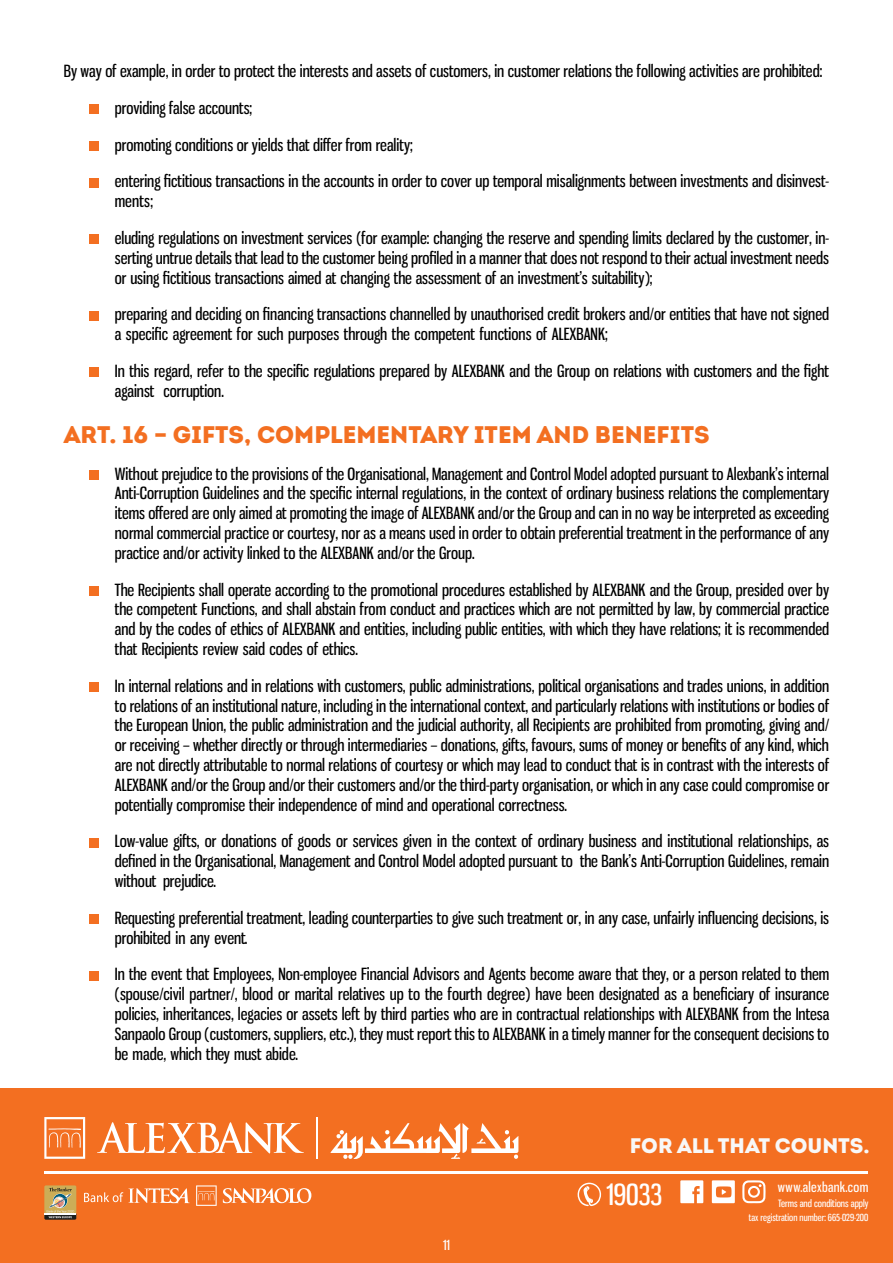
<style>
.page{position:relative;width:893px;height:1263px;background:#fff}
.page>*{position:absolute;margin:0;border:0;box-sizing:border-box;transform-origin:0 0}
.t1{font:28.8px "Gnuolane Rg";color:#fff}
.t2{font:900 24px "Intro";color:#f36f21}
.t3{font:900 21px "Intro";color:#f8f8f8}
.t4{font:16.5px/19.8px "Gnuolane";color:#000;text-align:justify}
.t5{font:13.65px "Gnuolane Rg";letter-spacing:.02em;color:#fff}
.t6{font:13.5px "Gnuolane";color:#fff}
.t7{font:9.9px "Gnuolane Free";color:#fff}
.t8{font:9.6px "Gnuolane";color:#fff}
</style>
<div class="page">
<div style="left:89px;top:104px;width:10px;height:10px;background:#f36f21"></div>
<div style="left:89px;top:141px;width:10px;height:10px;background:#f36f21"></div>
<div style="left:89px;top:178px;width:10px;height:9px;background:#f36f21"></div>
<div style="left:89px;top:235px;width:10px;height:9px;background:#f36f21"></div>
<div style="left:89px;top:311px;width:10px;height:9px;background:#f36f21"></div>
<div style="left:89px;top:368px;width:10px;height:9px;background:#f36f21"></div>
<div style="left:89px;top:470px;width:10px;height:9px;background:#f36f21"></div>
<div style="left:89px;top:586px;width:10px;height:9px;background:#f36f21"></div>
<div style="left:89px;top:682px;width:10px;height:10px;background:#f36f21"></div>
<div style="left:89px;top:838px;width:10px;height:9px;background:#f36f21"></div>
<div style="left:89px;top:914px;width:10px;height:10px;background:#f36f21"></div>
<div style="left:89px;top:971px;width:10px;height:9px;background:#f36f21"></div>
<div style="left:0;top:1089px;width:893px;height:174px;background:#f36f21"></div>
<hr style="left:44px;top:1171px;width:824px;height:2px;background:#fff">
<svg style="left:223px;top:1188px;width:88px;height:15px"></svg>
<svg style="left:84px;top:1188px;width:106px;height:15px"></svg>
<svg style="left:196px;top:1185px;width:21px;height:21px"></svg>
<svg style="left:44px;top:1117px;width:41px;height:42px"></svg>
<hr style="left:316px;top:1117px;width:2px;height:42px;background:#fff">
<svg style="left:331px;top:1123px;width:187px;height:36px"></svg>
<svg style="left:97px;top:1122px;width:207px;height:31px"></svg>
<div style="left:44px;top:1185px;width:32px;height:32px;background:#ccad57;border-radius:2px"></div>
<svg style="left:44px;top:1188px;width:32px;height:32px"></svg>
<svg style="left:680px;top:1180px;width:23px;height:23px"></svg>
<svg style="left:712px;top:1180px;width:23px;height:23px"></svg>
<svg style="left:578px;top:1183px;width:23px;height:23px"></svg>
<svg style="left:742px;top:1180px;width:23px;height:23px"></svg>
<p class="t4" style="left:64px;top:60px;width:760px">By way of example, in order to protect the interests and assets of customers, in customer relations the following activities are prohibited:</p>
<p class="t4" style="left:115px;top:97px;width:139px">providing false accounts;</p>
<p class="t4" style="left:115px;top:134px;width:300px">promoting conditions or yields that differ from reality;</p>
<p class="t4" style="left:115px;top:170px;width:716px">entering fictitious transactions in the accounts in order to cover up temporal misalignments between investments and disinvest&shy;ments;</p>
<p class="t4" style="left:115px;top:227px;width:716px">eluding regulations on investment services (for example: changing the reserve and spending limits declared by the customer, in&shy;serting untrue details that lead to the customer being profiled in a manner that does not respond to their actual investment needs or using fictitious transactions aimed at changing the assessment of an investment’s suitability);</p>
<p class="t4" style="left:115px;top:303px;width:716px">preparing and deciding on financing transactions channelled by unauthorised credit brokers and/or entities that have not signed a specific agreement for such purposes through the competent functions of ALEXBANK;</p>
<p class="t4" style="left:115px;top:360px;width:716px">In this regard, refer to the specific regulations prepared by ALEXBANK and the Group on relations with customers and the fight against corruption.</p>
<h2 class="t2" style="left:64px;top:418px;width:647px">ART. 16 – GIFTS, COMPLEMENTARY ITEM AND BENEFITS</h2>
<p class="t4" style="left:115px;top:462px;width:716px">Without prejudice to the provisions of the Organisational, Management and Control Model adopted pursuant to Alexbank’s internal Anti-Corruption Guidelines and the specific internal regulations, in the context of ordinary business relations the complementary items offered are only aimed at promoting the image of ALEXBANK and/or the Group and can in no way be interpreted as exceeding normal commercial practice or courtesy, nor as a means used in order to obtain preferential treatment in the performance of any practice and/or activity linked to the ALEXBANK and/or the Group.</p>
<p class="t4" style="left:115px;top:578px;width:716px">The Recipients shall operate according to the promotional procedures established by ALEXBANK and the Group, presided over by the competent Functions, and shall abstain from conduct and practices which are not permitted by law, by commercial practice and by the codes of ethics of ALEXBANK and entities, including public entities, with which they have relations; it is recommended that Recipients review said codes of ethics.</p>
<p class="t4" style="left:115px;top:675px;width:716px">In internal relations and in relations with customers, public administrations, political organisations and trades unions, in addition to relations of an institutional nature, including in the international context, and particularly relations with institutions or bodies of the European Union, the public administration and the judicial authority, all Recipients are prohibited from promoting, giving and/ or receiving – whether directly or through intermediaries – donations, gifts, favours, sums of money or benefits of any kind, which are not directly attributable to normal relations of courtesy or which may lead to conduct that is in contrast with the interests of ALEXBANK and/or the Group and/or their customers and/or the third-party organisation, or which in any case could compromise or potentially compromise their independence of mind and operational correctness.</p>
<p class="t4" style="left:115px;top:830px;width:716px">Low-value gifts, or donations of goods or services given in the context of ordinary business and institutional relationships, as defined in the Organisational, Management and Control Model adopted pursuant to the Bank’s Anti-Corruption Guidelines, remain without prejudice.</p>
<p class="t4" style="left:115px;top:907px;width:716px">Requesting preferential treatment, leading counterparties to give such treatment or, in any case, unfairly influencing decisions, is prohibited in any event.</p>
<p class="t4" style="left:115px;top:963px;width:716px">In the event that Employees, Non-employee Financial Advisors and Agents become aware that they, or a person related to them (spouse/civil partner/, blood or marital relatives up to the fourth degree) have been designated as a beneficiary of insurance policies, inheritances, legacies or assets left by third parties who are in contractual relationships with ALEXBANK from the Intesa Sanpaolo Group (customers, suppliers, etc.), they must report this to ALEXBANK in a timely manner for the consequent decisions to be made, which they must abide.</p>
<p class="t3" style="left:630px;top:1132px;width:241px">FOR ALL THAT COUNTS.</p>
<p class="t6" style="left:443px;top:1236px;width:8px">11</p>
<h1 class="t1" style="left:607px;top:1177px;width:57px">19033</h1>
<p class="t5" style="left:778px;top:1179px;width:92px">www.alexbank.com</p>
<p class="t8" style="left:749px;top:1211px;width:121px">tax registration number: 665-029-200</p>
<p class="t7" style="left:778px;top:1197px;width:92px">Terms and conditions apply</p>
</div>
